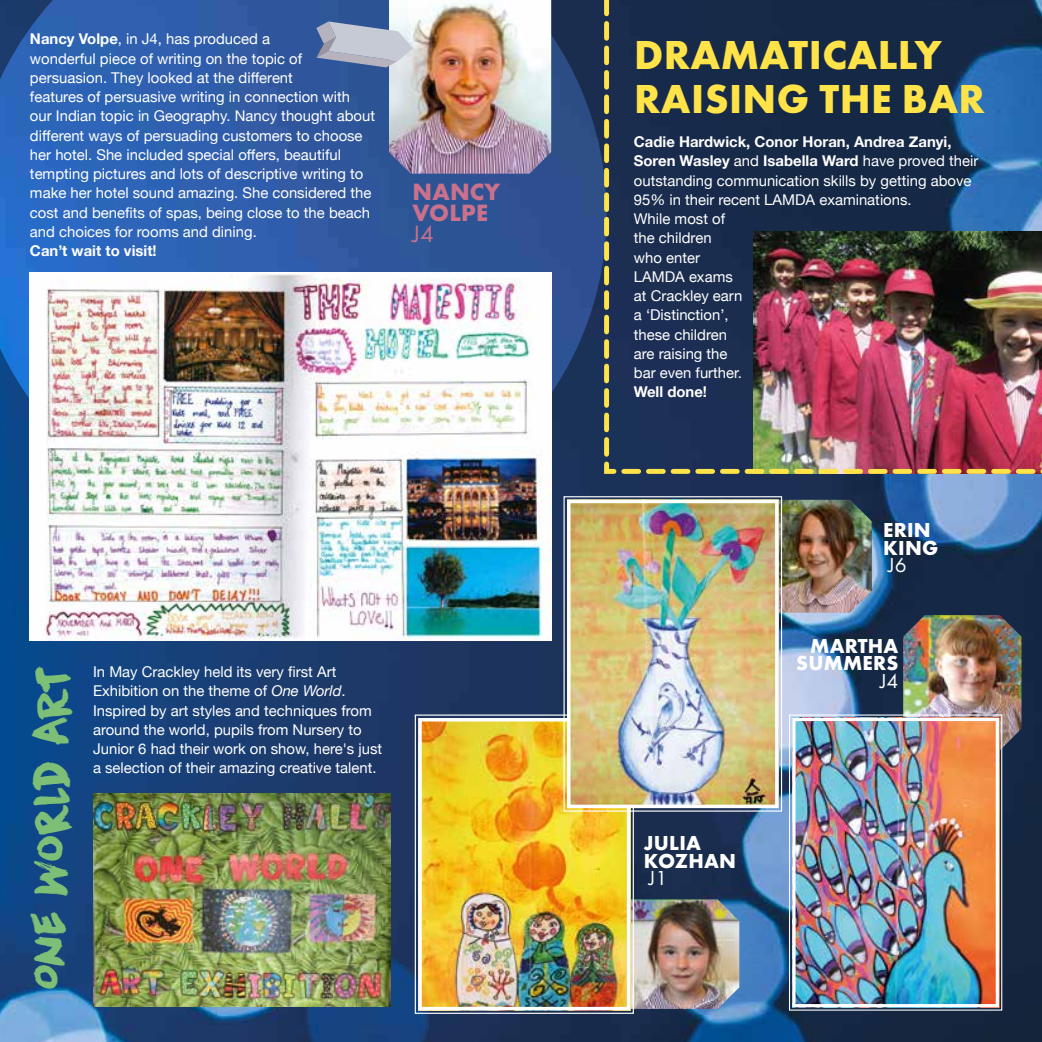
<style>
.page{position:relative;width:1042px;height:1042px;background:#fff}
.page>*{position:absolute;margin:0;border:0;box-sizing:border-box;transform-origin:0 0}
.t1{font:45.5px "DK Downward Fall";letter-spacing:-.075em;color:#7ebf78}
.t2{font:700 42px/43.8px "Futura PT";letter-spacing:.01em;color:#ffe348}
.t3{font:700 24.5px/21px "Futura PT";letter-spacing:.01em;color:#cb718b}
.t4{font:24.5px "Futura PT";color:#cb718b}
.t5{font:700 21px/17.5px "Futura PT";letter-spacing:.01em;color:#fff}
.t6{font:21px "Futura PT";color:#fff}
.t7{font:14.88px/19.2px "Helvetica Neue";color:#fff}
.t8{font:700 14.88px "Helvetica Neue";color:#fff}
.s1{font-weight:700}
.s2{font-style:italic}
</style>
<div class="page">
<img style="left:0;top:476px;width:1042px;height:566px">
<svg style="left:0;top:0;width:606px;height:532px;background:#2c58a0"></svg>
<img style="left:30px;top:272px;width:521px;height:369px">
<img style="left:389px;top:0;width:162px;height:174px">
<svg style="left:316px;top:21px;width:97px;height:46px;background:#abb4c8"></svg>
<img style="left:93px;top:794px;width:297px;height:212px">
<img style="left:601px;top:0;width:441px;height:476px">
<img style="left:783px;top:500px;width:89px;height:113px">
<img style="left:903px;top:615px;width:118px;height:135px">
<img style="left:788px;top:714px;width:215px;height:297px">
<div style="left:792px;top:718px;width:207px;height:289px;border:3px solid #fff"></div>
<img style="left:634px;top:899px;width:105px;height:110px">
<img style="left:414px;top:714px;width:220px;height:300px">
<div style="left:418px;top:718px;width:212px;height:292px;border:4px solid #fff"></div>
<img style="left:563px;top:495px;width:220px;height:317px">
<div style="left:567px;top:500px;width:211px;height:308px;border:4px solid #fff"></div>
<p class="t7" style="left:30px;top:30px;width:346px"><span class="s1">Nancy Volpe</span>, in J4, has produced a<br>wonderful piece of writing on the topic of persuasion. They looked at the different<br>features of persuasive writing in connection with our Indian topic in Geography. Nancy thought about different ways of persuading customers to choose her hotel. She included special offers, beautiful tempting pictures and lots of descriptive writing to make her hotel sound amazing. She considered the cost and benefits of spas, being close to the beach and choices for rooms and dining.</p>
<p class="t8" style="left:30px;top:239px;width:128px">Can’t wait to visit!</p>
<h3 class="t3" style="left:412px;top:180px;width:89px">NANCY<br>VOLPE</h3>
<h3 class="t4" style="left:412px;top:219px;width:23px">J4</h3>
<h1 class="t1" style="left:19px;top:990px;width:327px;rotate:-90deg">One World ART</h1>
<p class="t7" style="left:93px;top:663px;width:291px">In May Crackley held its very first Art Exhibition on the theme of <span class="s2">One World</span>.<br>Inspired by art styles and techniques from around the world, pupils from Nursery to Junior 6 had their work on show, here's just a selection of their amazing creative talent.</p>
<h2 class="t2" style="left:634px;top:32px;width:352px">DRAMATICALLY<br>RAISING THE BAR</h2>
<p class="t7" style="left:634px;top:133px;width:346px"><span class="s1">Cadie Hardwick, Conor Horan, Andrea Zanyi,<br>Soren Wasley</span> and <span class="s1">Isabella Ward</span> have proved their outstanding communication skills by getting above<br>95% in their recent LAMDA examinations.<br>While most of<br>the children<br>who enter<br>LAMDA exams<br>at Crackley earn<br>a ‘Distinction’,<br>these children<br>are raising the<br>bar even further.</p>
<p class="t8" style="left:634px;top:380px;width:75px">Well done!</p>
<h3 class="t5" style="left:883px;top:521px;width:57px">ERIN<br>KING</h3>
<h3 class="t6" style="left:888px;top:552px;width:20px">J6</h3>
<h3 class="t5" style="left:644px;top:834px;width:94px">JULIA<br>KOZHAN</h3>
<h3 class="t6" style="left:649px;top:866px;width:20px">J1</h3>
<h3 class="t5" style="left:796px;top:636px;width:104px;text-align:right">MARTHA<br>SUMMERS</h3>
<h3 class="t6" style="left:880px;top:668px;width:20px">J4</h3>
</div>
